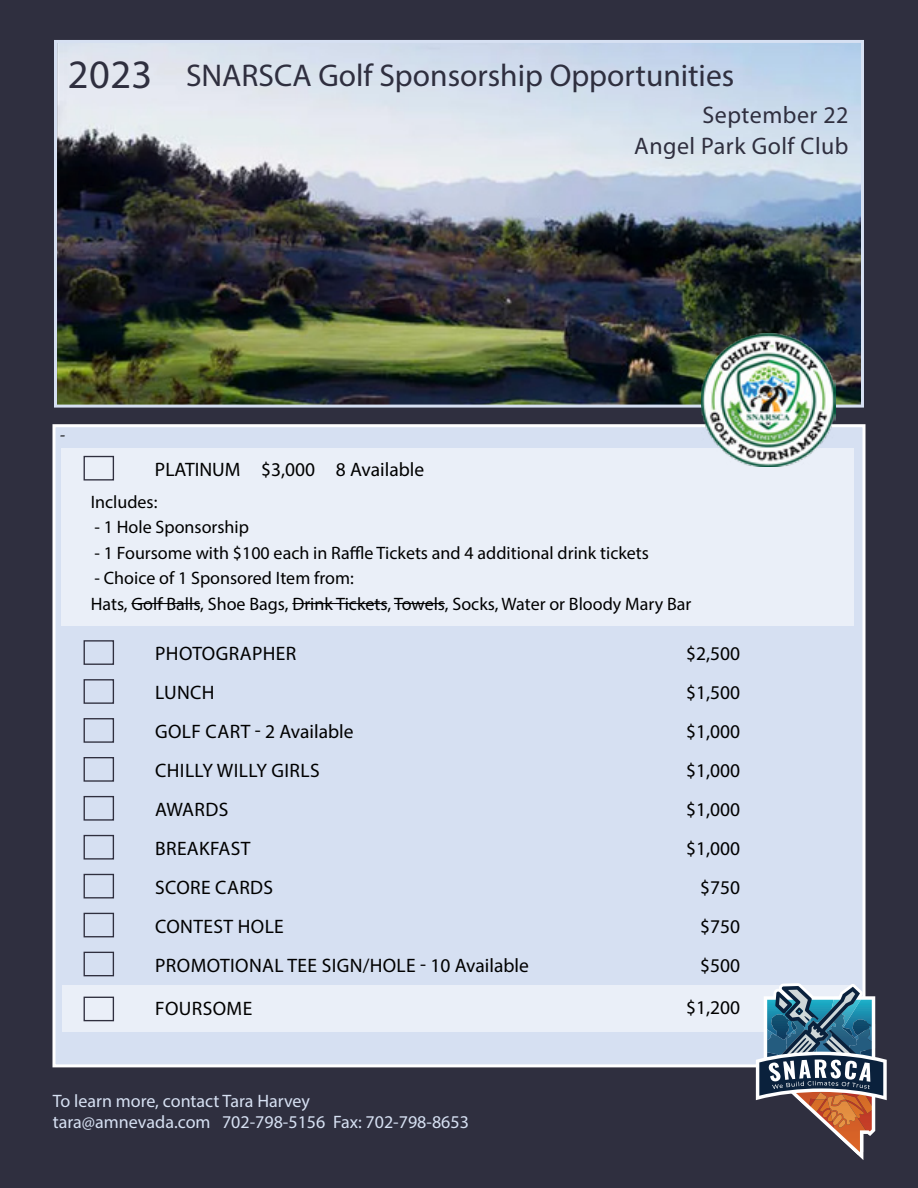
<style>
.page{position:relative;width:918px;height:1188px;background:#2f2f3f}
.page>*{position:absolute;margin:0;border:0;box-sizing:border-box;transform-origin:0 0}
.t1{font:31.5px "Myriad Pro";color:#2f2f3f}
.t2{font:24px/31.5px "Myriad Pro";letter-spacing:.02em;color:#2f2f3f;text-align:right}
.t3{font:19.5px/39px "Myriad Pro";letter-spacing:.02em;color:#000}
.t4{font:19.5px/39px "Myriad Pro";color:#000;text-align:right}
.t5{font:18px/25.5px "Myriad Pro";color:#000}
.t6{font:18px/21.6px "Myriad Pro";color:#d6e0f2}
.t7{font:18px "Minion Pro";color:#000}
.s1{font-size:40.5px}
</style>
<div class="page">
<img style="left:58px;top:44px;width:802px;height:360px">
<div style="left:54px;top:40px;width:810px;height:368px;border:3px solid #d6e0f2"></div>
<div style="left:54px;top:426px;width:810px;height:640px;background:#d6e0f2"></div>
<div style="left:62px;top:448px;width:792px;height:177px;background:#eaeff8"></div>
<hr style="left:131px;top:603px;width:69px;height:1px;background:#000">
<hr style="left:292px;top:603px;width:95px;height:1px;background:#000">
<hr style="left:394px;top:603px;width:51px;height:1px;background:#000">
<div style="left:84px;top:456px;width:30px;height:25px;border:1px solid #2f2f3f"></div>
<div style="left:84px;top:640px;width:30px;height:25px;border:1px solid #2f2f3f"></div>
<div style="left:84px;top:679px;width:30px;height:25px;border:1px solid #2f2f3f"></div>
<div style="left:84px;top:874px;width:30px;height:24px;border:1px solid #2f2f3f"></div>
<div style="left:84px;top:835px;width:30px;height:25px;border:1px solid #2f2f3f"></div>
<div style="left:84px;top:796px;width:30px;height:25px;border:1px solid #2f2f3f"></div>
<div style="left:84px;top:757px;width:30px;height:25px;border:1px solid #2f2f3f"></div>
<div style="left:84px;top:718px;width:30px;height:25px;border:1px solid #2f2f3f"></div>
<div style="left:84px;top:913px;width:30px;height:24px;border:1px solid #2f2f3f"></div>
<div style="left:84px;top:952px;width:30px;height:24px;border:1px solid #2f2f3f"></div>
<img style="left:702px;top:333px;width:133px;height:134px">
<div style="left:63px;top:985px;width:792px;height:46px;background:#eaeff8"></div>
<div style="left:84px;top:997px;width:30px;height:24px;border:1px solid #2f2f3f"></div>
<svg style="left:756px;top:983px;width:131px;height:177px"></svg>
<h1 class="t1" style="left:68px;top:56px;width:668px"><span class="s1">2023</span> SNARSCA Golf Sponsorship Opportunities</h1>
<h2 class="t2" style="left:634px;top:98px;width:216px">September 22<br>Angel Park Golf Club</h2>
<p class="t7" style="left:60px;top:422px;width:8px">-</p>
<p class="t4" style="left:155px;top:449px;width:271px">PLATINUM $3,000 8 Available</p>
<p class="t5" style="left:91px;top:488px;width:68px">Includes:</p>
<p class="t5" style="left:95px;top:514px;width:156px">- 1 Hole Sponsorship</p>
<p class="t5" style="left:95px;top:539px;width:556px">- 1 Foursome with $100 each in Raffle Tickets and 4 additional drink tickets</p>
<p class="t5" style="left:91px;top:565px;width:602px">- Choice of 1 Sponsored Item from:<br>Hats, Golf Balls, Shoe Bags, Drink Tickets, Towels, Socks, Water or Bloody Mary Bar</p>
<p class="t3" style="left:155px;top:634px;width:375px">PHOTOGRAPHER<br>LUNCH<br>GOLF CART - 2 Available<br>CHILLY WILLY GIRLS<br>AWARDS<br>BREAKFAST<br>SCORE CARDS<br>CONTEST HOLE<br>PROMOTIONAL TEE SIGN/HOLE - 10 Available</p>
<p class="t4" style="left:686px;top:634px;width:56px">$2,500 $1,500 $1,000 $1,000 $1,000 $1,000 $750 $750 $500</p>
<p class="t3" style="left:155px;top:989px;width:99px">FOURSOME</p>
<p class="t3" style="left:686px;top:987px;width:56px">$1,200</p>
<p class="t6" style="left:53px;top:1090px;width:418px">To learn more, contact Tara Harvey tara@amnevada.com 702-798-5156 Fax: 702-798-8653</p>
</div>
